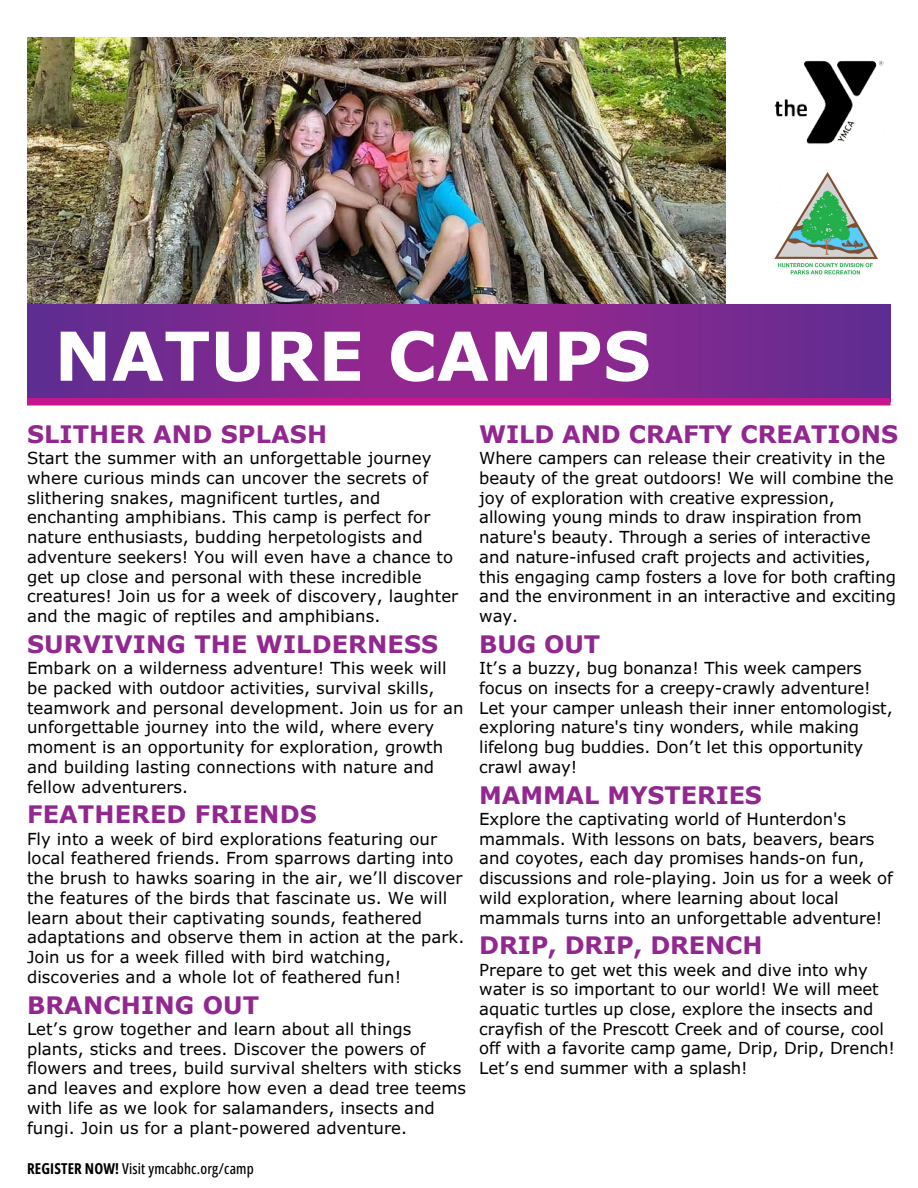
<style>
.page{position:relative;width:918px;height:1188px;background:#fff}
.page>*{position:absolute;margin:0;border:0;box-sizing:border-box;transform-origin:0 0}
.t1{font:700 67.5px "Verdana Pro";letter-spacing:.005em;color:#fff}
.t2{font:700 24px "Verdana Pro";letter-spacing:.005em;color:#92278f}
.t3{font:16.5px/19.8px "Verdana Pro";letter-spacing:.005em;color:#000}
.t4{font:500 15px "Open Sans Condensed";letter-spacing:.01em;color:#000}
.s1{font-weight:700}
</style>
<div class="page">
<img style="left:27px;top:37px;width:699px;height:268px">
<svg style="left:27px;top:305px;width:864px;height:93px;background:#7c298f"></svg>
<div style="left:27px;top:398px;width:864px;height:8px;background:#c6168d"></div>
<img style="left:774px;top:60px;width:110px;height:215px">
<p class="t1" style="left:54px;top:313px;width:598px">NATURE CAMPS</p>
<p class="t2" style="left:27px;top:419px;width:302px">SLITHER AND SPLASH</p>
<p class="t3" style="left:27px;top:448px;width:433px">Start the summer with an unforgettable journey where curious minds can uncover the secrets of slithering snakes, magnificent turtles, and enchanting amphibians. This camp is perfect for nature enthusiasts, budding herpetologists and adventure seekers! You will even have a chance to get up close and personal with these incredible creatures! Join us for a week of discovery, laughter and the magic of reptiles and amphibians.</p>
<p class="t2" style="left:27px;top:629px;width:413px">SURVIVING THE WILDERNESS</p>
<p class="t3" style="left:27px;top:658px;width:438px">Embark on a wilderness adventure! This week will be packed with outdoor activities, survival skills, teamwork and personal development. Join us for an unforgettable journey into the wild, where every moment is an opportunity for exploration, growth and building lasting connections with nature and fellow adventurers.</p>
<p class="t2" style="left:27px;top:799px;width:291px">FEATHERED FRIENDS</p>
<p class="t3" style="left:27px;top:828px;width:439px">Fly into a week of bird explorations featuring our local feathered friends. From sparrows darting into the brush to hawks soaring in the air, we’ll discover the features of the birds that fascinate us. We will learn about their captivating sounds, feathered adaptations and observe them in action at the park.<br>Join us for a week filled with bird watching, discoveries and a whole lot of feathered fun!</p>
<p class="t2" style="left:27px;top:989px;width:234px">BRANCHING OUT</p>
<p class="t3" style="left:27px;top:1018px;width:441px">Let’s grow together and learn about all things plants, sticks and trees. Discover the powers of flowers and trees, build survival shelters with sticks and leaves and explore how even a dead tree teems with life as we look for salamanders, insects and fungi. Join us for a plant-powered adventure.</p>
<p class="t4" style="left:27px;top:1158px;width:228px"><span class="s1">REGISTER NOW!</span> Visit ymcabhc.org/camp</p>
<h1 class="t2" style="left:479px;top:419px;width:420px">WILD AND CRAFTY CREATIONS</h1>
<p class="t3" style="left:479px;top:448px;width:418px">Where campers can release their creativity in the beauty of the great outdoors! We will combine the joy of exploration with creative expression, allowing young minds to draw inspiration from nature's beauty. Through a series of interactive and nature-infused craft projects and activities, this engaging camp fosters a love for both crafting and the environment in an interactive and exciting way.</p>
<p class="t2" style="left:479px;top:629px;width:122px">BUG OUT</p>
<p class="t3" style="left:479px;top:658px;width:393px">It’s a buzzy, bug bonanza! This week campers focus on insects for a creepy-crawly adventure!</p>
<p class="t3" style="left:479px;top:697px;width:415px">Let your camper unleash their inner entomologist, exploring nature's tiny wonders, while making lifelong bug buddies. Don’t let this opportunity crawl away!</p>
<p class="t2" style="left:479px;top:779px;width:284px">MAMMAL MYSTERIES</p>
<p class="t3" style="left:479px;top:808px;width:415px">Explore the captivating world of Hunterdon's mammals. With lessons on bats, beavers, bears and coyotes, each day promises hands-on fun, discussions and role-playing. Join us for a week of wild exploration, where learning about local mammals turns into an unforgettable adventure!</p>
<p class="t2" style="left:479px;top:930px;width:285px">DRIP, DRIP, DRENCH</p>
<p class="t3" style="left:479px;top:959px;width:417px">Prepare to get wet this week and dive into why water is so important to our world! We will meet aquatic turtles up close, explore the insects and crayfish of the Prescott Creek and of course, cool off with a favorite camp game, Drip, Drip, Drench!<br>Let’s end summer with a splash!</p>
</div>
